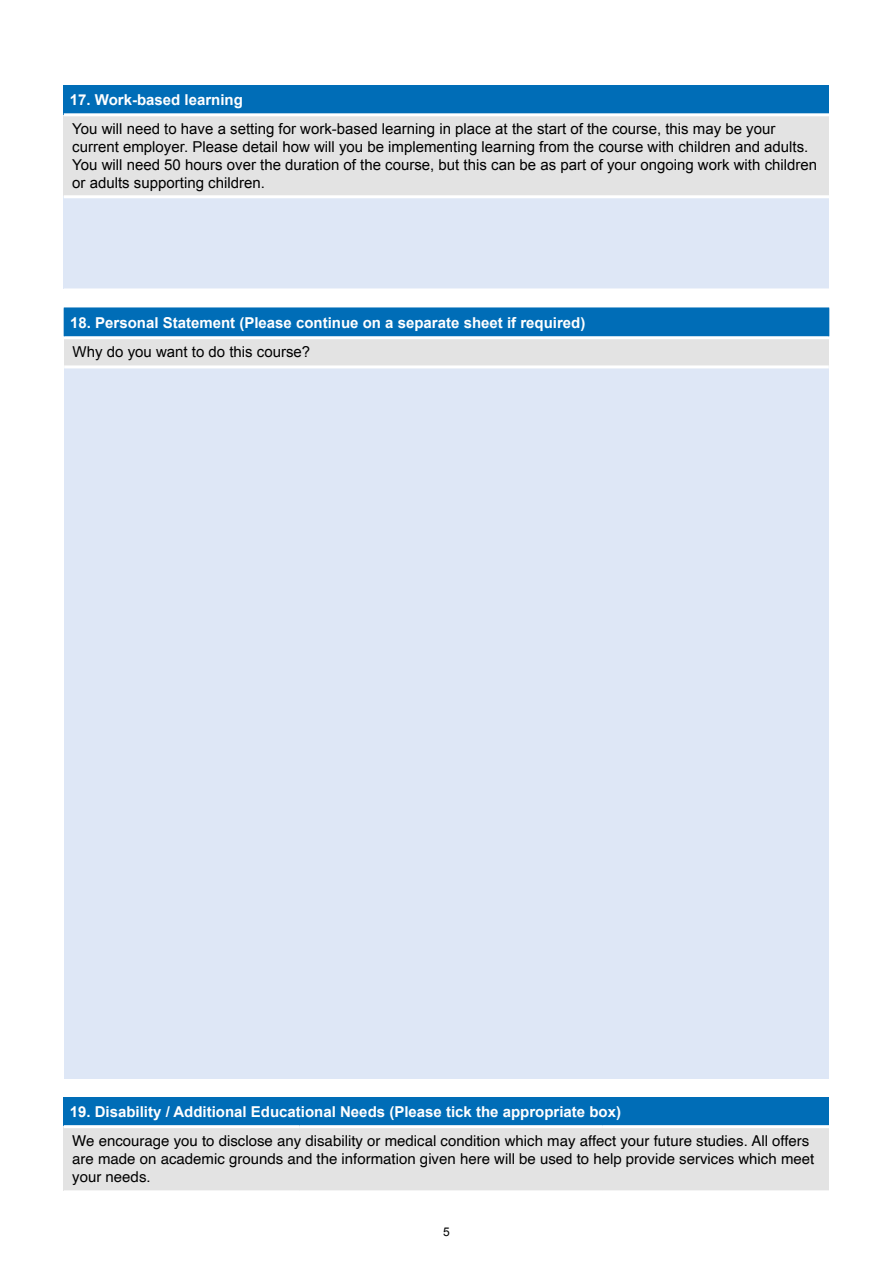
<style>
.page{position:relative;width:893px;height:1263px;background:#fff}
.page>*{position:absolute;margin:0;border:0;box-sizing:border-box;transform-origin:0 0}
.t1{font:15px/18px "Arial";color:#000}
.table_text{font:15px/18px "Helvetica";color:#000}
.table_heading{font:700 15px "Arial";color:#fff}
.t2{font:12px "Arial";color:#000}
</style>
<div class="page">
<div style="left:64px;top:85px;width:765px;height:30px;background:#006db7"></div>
<div style="left:64px;top:115px;width:765px;height:82px;background:#e3e3e3"></div>
<div style="left:64px;top:197px;width:765px;height:92px;background:#dee7f6"></div>
<hr style="left:64px;top:195px;width:765px;height:3px;background:#fff">
<hr style="left:64px;top:113px;width:765px;height:3px;background:#fff">
<hr style="left:64px;top:288px;width:765px;height:2px;background:#fff">
<div style="left:64px;top:308px;width:765px;height:30px;background:#006db7"></div>
<div style="left:64px;top:338px;width:765px;height:29px;background:#e3e3e3"></div>
<div style="left:64px;top:367px;width:765px;height:712px;background:#dee7f6"></div>
<hr style="left:64px;top:365px;width:765px;height:3px;background:#fff">
<hr style="left:64px;top:336px;width:765px;height:3px;background:#fff">
<div style="left:64px;top:1097px;width:765px;height:30px;background:#006db7"></div>
<div style="left:64px;top:1127px;width:765px;height:64px;background:#e3e3e3"></div>
<hr style="left:64px;top:1125px;width:235px;height:3px;background:#fff">
<hr style="left:299px;top:1125px;width:303px;height:3px;background:#fff">
<hr style="left:602px;top:1125px;width:227px;height:3px;background:#fff">
<hr style="left:64px;top:1190px;width:235px;height:1px;background:#fff">
<hr style="left:299px;top:1190px;width:303px;height:1px;background:#fff">
<hr style="left:602px;top:1190px;width:227px;height:1px;background:#fff">
<p class="table_heading" style="left:70px;top:90px;width:175px">17. Work-based learning</p>
<p class="t1" style="left:72px;top:120px;width:746px">You will need to have a setting for work-based learning in place at the start of the course, this may be your current employer. Please detail how will you be implementing learning from the course with children and adults.<br>You will need 50 hours over the duration of the course, but this can be as part of your ongoing work with children or adults supporting children.</p>
<p class="table_heading" style="left:70px;top:313px;width:517px">18. Personal Statement (Please continue on a separate sheet if required)</p>
<p class="t1" style="left:73px;top:343px;width:239px">Why do you want to do this course?</p>
<p class="table_heading" style="left:70px;top:1102px;width:553px">19. Disability / Additional Educational Needs (Please tick the appropriate box)</p>
<p class="table_text" style="left:72px;top:1132px;width:743px">We encourage you to disclose any disability or medical condition which may affect your future studies. All offers are made on academic grounds and the information given here will be used to help provide services which meet your needs.</p>
<p class="t2" style="left:443px;top:1223px;width:8px">5</p>
</div>
